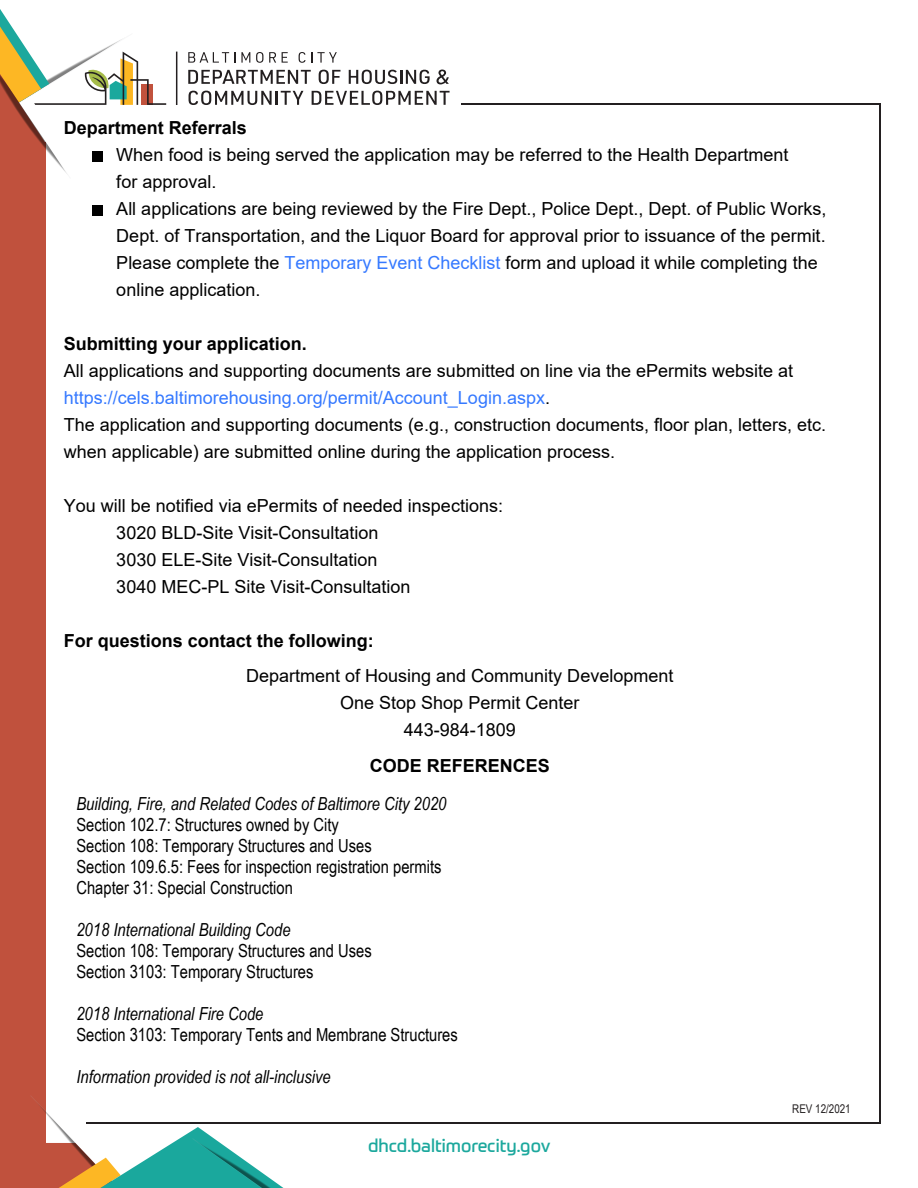
<style>
.page{position:relative;width:918px;height:1188px;background:#fff}
.page>*{position:absolute;margin:0;border:0;box-sizing:border-box;transform-origin:0 0}
.t1{font:18px/27px "Arial";color:#000}
.t2{font:18px/21px "Arial Narrow";color:#000}
.t3{font:italic 18px "Arial Narrow";color:#000}
.t4{font:700 18px "Arial";color:#000}
.t5{font:18px "Prometo";color:#1ca89d}
.t6{font:12px "Arial Narrow";color:#231f20}
.s1{color:#3579ff}
</style>
<div class="page">
<div style="left:0;top:142px;width:45px;height:1046px;background:#c0513d"></div>
<svg style="left:31px;top:1095px;width:253px;height:93px"></svg>
<svg style="left:188px;top:70px;width:123px;height:14px"></svg>
<svg style="left:319px;top:70px;width:21px;height:14px"></svg>
<svg style="left:349px;top:70px;width:81px;height:14px"></svg>
<svg style="left:437px;top:70px;width:12px;height:14px"></svg>
<svg style="left:189px;top:91px;width:114px;height:14px"></svg>
<svg style="left:312px;top:91px;width:138px;height:14px"></svg>
<svg style="left:188px;top:52px;width:47px;height:11px"></svg>
<svg style="left:241px;top:52px;width:9px;height:11px"></svg>
<svg style="left:256px;top:52px;width:7px;height:11px"></svg>
<svg style="left:269px;top:52px;width:7px;height:11px"></svg>
<svg style="left:282px;top:52px;width:6px;height:11px"></svg>
<svg style="left:299px;top:52px;width:6px;height:11px"></svg>
<svg style="left:311px;top:52px;width:26px;height:11px"></svg>
<svg style="left:0;top:9px;width:166px;height:251px"></svg>
<hr style="left:176px;top:52px;width:1px;height:53px;background:#231f20">
<hr style="left:461px;top:103px;width:419px;height:2px;background:#231f20">
<hr style="left:86px;top:1122px;width:794px;height:2px;background:#231f20">
<hr style="left:879px;top:104px;width:1px;height:1020px;background:#231f20">
<div style="left:92px;top:151px;width:10px;height:10px;background:#000"></div>
<div style="left:92px;top:205px;width:10px;height:10px;background:#000"></div>
<p class="t4" style="left:64px;top:115px;width:185px">Department Referrals</p>
<p class="t1" style="left:116px;top:141px;width:712px">When food is being served the application may be referred to the Health Department<br>for approval.<br>All applications are being reviewed by the Fire Dept., Police Dept., Dept. of Public Works, Dept. of Transportation, and the Liquor Board for approval prior to issuance of the permit.<br>Please complete the <span class="s1">Temporary Event Checklist</span> form and upload it while completing the online application.</p>
<p class="t4" style="left:64px;top:331px;width:245px">Submitting your application.</p>
<p class="t1" style="left:64px;top:357px;width:764px">All applications and supporting documents are submitted on line via the ePermits website at <span class="s1">https://cels.baltimorehousing.org/permit/Account_Login.aspx</span>.<br>The application and supporting documents (e.g., construction documents, floor plan, letters, etc. when applicable) are submitted online during the application process.</p>
<p class="t1" style="left:116px;top:492px;width:388px;text-indent:-53px">You will be notified via ePermits of needed inspections:<br>3020 BLD-Site Visit-Consultation<br>3030 ELE-Site Visit-Consultation<br>3040 MEC-PL Site Visit-Consultation</p>
<p class="t4" style="left:64px;top:628px;width:312px">For questions contact the following:</p>
<p class="t1" style="left:246px;top:662px;width:429px;text-align:center">Department of Housing and Community Development<br>One Stop Shop Permit Center<br>443-984-1809</p>
<p class="t4" style="left:370px;top:753px;width:182px">CODE REFERENCES</p>
<p class="t3" style="left:76px;top:792px;width:372px">Building, Fire, and Related Codes of Baltimore City 2020</p>
<p class="t2" style="left:76px;top:814px;width:367px">Section 102.7: Structures owned by City<br>Section 108: Temporary Structures and Uses<br>Section 109.6.5: Fees for inspection registration permits Chapter 31: Special Construction</p>
<p class="t3" style="left:76px;top:918px;width:216px">2018 International Building Code</p>
<p class="t2" style="left:76px;top:940px;width:297px">Section 108: Temporary Structures and Uses<br>Section 3103: Temporary Structures</p>
<p class="t3" style="left:76px;top:1002px;width:189px">2018 International Fire Code</p>
<p class="t2" style="left:76px;top:1024px;width:383px">Section 3103: Temporary Tents and Membrane Structures</p>
<p class="t3" style="left:76px;top:1065px;width:256px">Information provided is not all-inclusive</p>
<p class="t5" style="left:368px;top:1135px;width:184px">dhcd.baltimorecity.gov</p>
<p class="t6" style="left:792px;top:1100px;width:60px">REV 12/2021</p>
</div>
